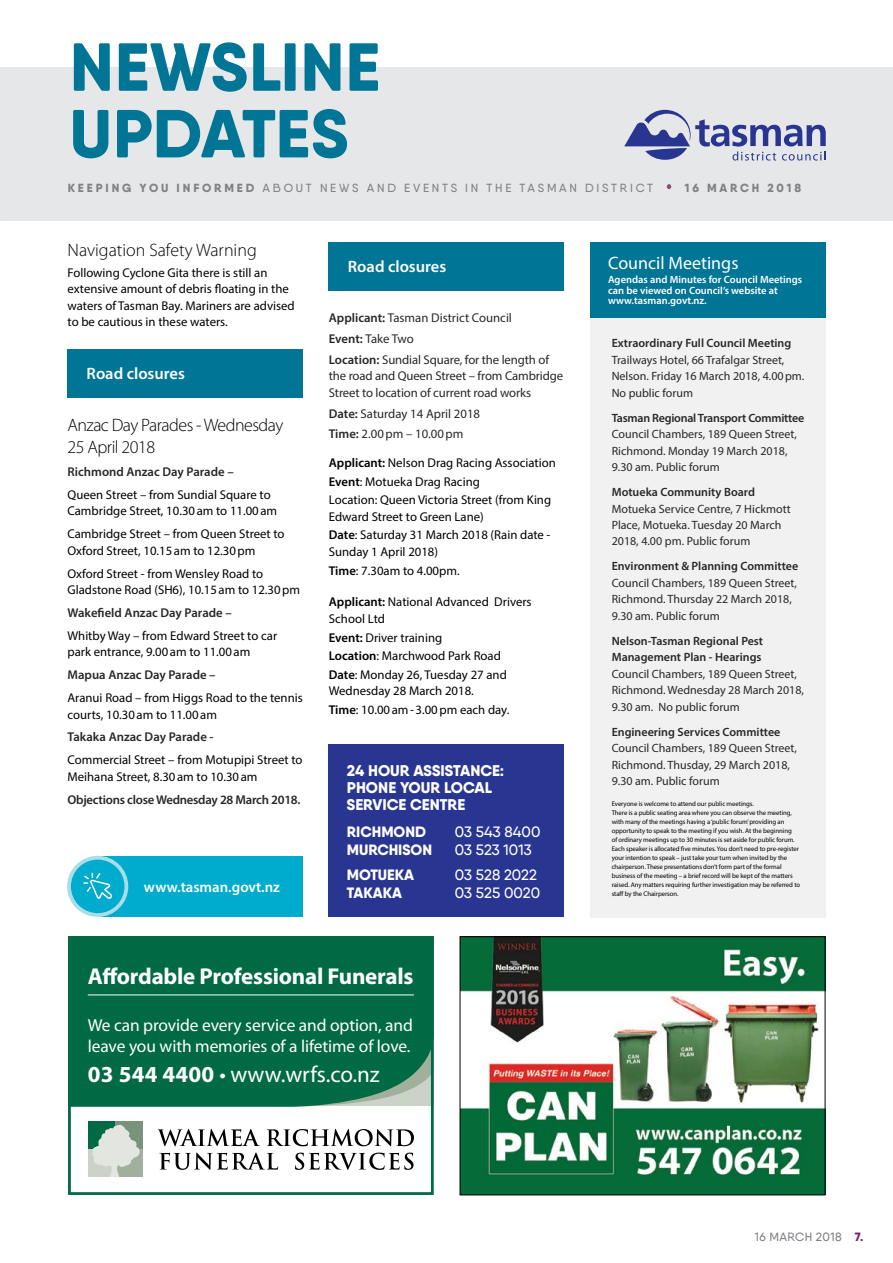
<style>
.page{position:relative;width:893px;height:1263px;background:#fff}
.page>*{position:absolute;margin:0;border:0;box-sizing:border-box;transform-origin:0 0}
.t1{font:700 22.95px "Myriad Pro";letter-spacing:-.01em;color:#fff}
.t2{font:22.95px "Myriad Pro";letter-spacing:-.005em;color:#fff}
.t3{font:300 18px/21.6px "Myriad Pro";letter-spacing:-.03em;color:#000}
.t4{font:300 18px "Myriad Pro";color:#000}
.t5{font:18px "Myriad Pro";color:#fff}
.t6{font:17.4px/20.9px "Myriad Pro";letter-spacing:-.005em;color:#fff}
.t7{font:600 16.5px "Myriad Pro";color:#fff}
.t8{font:800 15.6px/17.1px "Qanelas Soft DEMO";color:#fff}
.t9{font:500 15px "Qanelas Soft DEMO";color:#fff}
.t10{font:800 15px "Qanelas Soft DEMO";color:#fff}
.t11{font:600 14.85px "Myriad Pro";color:#fff}
.t12{font:12.75px/16.5px "Myriad Pro";color:#000}
.t13{font:12.75px/20.7px "Myriad Pro";letter-spacing:-.01em;color:#292829}
.t14{font:600 12.75px "Myriad Pro";letter-spacing:-.005em;color:#292829}
.t15{font:12px/16.5px "Myriad Pro";color:#292829}
.t16{font:600 12px/16.5px "Myriad Pro";color:#292829}
.t17{font:600 12px "Myriad Pro";letter-spacing:-.02em;color:#292829}
.t18{font:500 12px "Qanelas Soft DEMO";letter-spacing:.03em;color:#808285}
.t19{font:500 11.85px "Qanelas Soft DEMO";letter-spacing:.23em;color:#808285}
.t20{font:800 11.85px "Qanelas Soft DEMO";letter-spacing:.235em;color:#808285}
.t21{font:600 10.5px/10.5px "Myriad Pro";color:#fff}
.t22{font:6.75px/9px "Myriad Pro";letter-spacing:-.01em;color:#000}
.s1{font-weight:800}
.s2{font-weight:600}
.s3{font-weight:700}
.s4{font-weight:800;color:#7b2162}
</style>
<div class="page">
<div style="left:1px;top:67px;width:892px;height:154px;background:#e6e7e8"></div>
<svg style="left:73px;top:109px;width:274px;height:49px"></svg>
<svg style="left:74px;top:42px;width:304px;height:50px"></svg>
<svg style="left:624px;top:110px;width:202px;height:51px"></svg>
<div style="left:590px;top:304px;width:235px;height:613px;background:#f1f1f2"></div>
<div style="left:590px;top:242px;width:235px;height:76px;background:#007596"></div>
<div style="left:329px;top:744px;width:235px;height:173px;background:#283691"></div>
<div style="left:72px;top:940px;width:358px;height:167px;background:#006a44"></div>
<div style="left:88px;top:1121px;width:28px;height:28px;background:#006a44"></div>
<div style="left:116px;top:1121px;width:27px;height:28px;background:#77937a"></div>
<div style="left:88px;top:1149px;width:28px;height:28px;background:#cbd2c8"></div>
<div style="left:116px;top:1149px;width:27px;height:28px;background:#a0b09d"></div>
<svg style="left:92px;top:1123px;width:48px;height:54px"></svg>
<svg style="left:158px;top:1129px;width:256px;height:41px"></svg>
<hr style="left:88px;top:994px;width:326px;height:1px;background:#fff">
<div style="left:68px;top:936px;width:366px;height:259px;border:3px solid #006a44"></div>
<img style="left:462px;top:938px;width:361px;height:255px">
<div style="left:460px;top:936px;width:365px;height:259px;border:1px solid #000"></div>
<svg style="left:667px;top:184px;width:4px;height:5px"></svg>
<div style="left:329px;top:242px;width:235px;height:49px;background:#007596"></div>
<div style="left:68px;top:349px;width:235px;height:49px;background:#007596"></div>
<div style="left:101px;top:856px;width:202px;height:61px;background:#00accd"></div>
<div style="left:69px;top:858px;width:57px;height:57px;background:#00accd;border-radius:50%"></div>
<div style="left:67px;top:856px;width:61px;height:61px;border:4px solid #a8dee8;border-radius:50%"></div>
<svg style="left:83px;top:873px;width:29px;height:26px"></svg>
<p class="t19" style="left:68px;top:182px;width:587px"><span class="s1">KEEPING YOU INFORMED</span> ABOUT NEWS AND EVENTS IN THE TASMAN DISTRICT</p>
<p class="t20" style="left:685px;top:182px;width:118px">16 MARCH 2018</p>
<h2 class="t4" style="left:68px;top:239px;width:191px">Navigation Safety Warning</h2>
<p class="t12" style="left:68px;top:264px;width:229px">Following Cyclone Gita there is still an extensive amount of debris floating in the waters of Tasman Bay. Mariners are advised to be cautious in these waters.</p>
<p class="t7" style="left:87px;top:363px;width:100px">Road closures</p>
<h2 class="t3" style="left:68px;top:414px;width:217px">Anzac Day Parades - Wednesday<br>25 April 2018</h2>
<p class="t14" style="left:68px;top:463px;width:168px">Richmond Anzac Day Parade –</p>
<p class="t12" style="left:68px;top:486px;width:211px">Queen Street – from Sundial Square to<br>Cambridge Street, 10.30am to 11.00am</p>
<p class="t12" style="left:68px;top:525px;width:219px">Cambridge Street – from Queen Street to<br>Oxford Street, 10.15am to 12.30pm</p>
<p class="t12" style="left:68px;top:565px;width:234px">Oxford Street - from Wensley Road to<br>Gladstone Road (SH6), 10.15am to 12.30pm</p>
<p class="t14" style="left:68px;top:604px;width:166px">Wakefield Anzac Day Parade –</p>
<p class="t12" style="left:68px;top:627px;width:211px">Whitby Way – from Edward Street to car park entrance, 9.00am to 11.00am</p>
<p class="t14" style="left:68px;top:667px;width:150px">Mapua Anzac Day Parade –</p>
<p class="t12" style="left:68px;top:689px;width:237px">Aranui Road – from Higgs Road to the tennis courts, 10.30am to 11.00am</p>
<p class="t14" style="left:68px;top:729px;width:148px">Takaka Anzac Day Parade -</p>
<p class="t12" style="left:68px;top:751px;width:236px">Commercial Street – from Motupipi Street to<br>Meihana Street, 8.30am to 10.30am</p>
<p class="t14" style="left:68px;top:791px;width:234px">Objections close Wednesday 28 March 2018.</p>
<p class="t11" style="left:144px;top:877px;width:138px">www.tasman.govt.nz</p>
<p class="t7" style="left:348px;top:256px;width:100px">Road closures</p>
<p class="t13" style="left:329px;top:307px;width:222px"><span class="s2">Applicant:</span> Tasman District Council<br><span class="s2">Event:</span> Take Two<br><span class="s2">Location:</span> Sundial Square, for the length of</p>
<p class="t13" style="left:329px;top:367px;width:236px;line-height:16.5px">the road and Queen Street – from Cambridge<br>Street to location of current road works</p>
<p class="t13" style="left:329px;top:403px;width:153px"><span class="s2">Date:</span> Saturday 14 April 2018<br><span class="s2">Time:</span> 2.00pm – 10.00pm</p>
<p class="t12" style="left:329px;top:453px;width:228px;line-height:18.6px"><span class="s2">Applicant:</span> Nelson Drag Racing Association<br><span class="s2">Event</span>: Motueka Drag Racing<br>Location: Queen Victoria Street (from King</p>
<p class="t12" style="left:329px;top:507px;width:223px;line-height:18.6px">Edward Street to Green Lane)<br><span class="s2">Date</span>: Saturday 31 March 2018 (Rain date -</p>
<p class="t12" style="left:329px;top:542px;width:132px;line-height:18.6px">Sunday 1 April 2018)<br><span class="s2">Time</span>: 7.30am to 4.00pm.</p>
<p class="t12" style="left:329px;top:594px;width:204px"><span class="s2">Applicant:</span> National Advanced Drivers<br>School Ltd</p>
<p class="t12" style="left:329px;top:628px;width:180px;line-height:18.6px"><span class="s2">Event:</span> Driver training<br><span class="s2">Location</span>: Marchwood Park Road<br><span class="s2">Date</span>: Monday 26, Tuesday 27 and</p>
<p class="t12" style="left:329px;top:681px;width:182px;line-height:18.6px">Wednesday 28 March 2018.<br><span class="s2">Time</span>: 10.00am-3.00pm each day.</p>
<p class="t8" style="left:347px;top:763px;width:159px">24 HOUR ASSISTANCE:<br>PHONE YOUR LOCAL<br>SERVICE CENTRE</p>
<p class="t10" style="left:347px;top:825px;width:81px">RICHMOND</p>
<p class="t9" style="left:455px;top:825px;width:87px">03 543 8400</p>
<p class="t10" style="left:347px;top:843px;width:87px">MURCHISON</p>
<p class="t9" style="left:455px;top:843px;width:78px">03 523 1013</p>
<p class="t10" style="left:347px;top:868px;width:69px">MOTUEKA</p>
<p class="t9" style="left:455px;top:868px;width:84px">03 528 2022</p>
<p class="t10" style="left:347px;top:886px;width:57px">TAKAKA</p>
<p class="t9" style="left:455px;top:886px;width:87px">03 525 0020</p>
<h1 class="t1" style="left:88px;top:961px;width:327px">Affordable Professional Funerals</h1>
<h3 class="t6" style="left:88px;top:1014px;width:327px">We can provide every service and option, and leave you with memories of a lifetime of love.</h3>
<h1 class="t2" style="left:88px;top:1060px;width:293px"><span class="s3">03 544 4400</span> • www.wrfs.co.nz</h1>
<h2 class="t5" style="left:608px;top:251px;width:132px">Council Meetings</h2>
<p class="t21" style="left:608px;top:274px;width:196px">Agendas and Minutes for Council Meetings can be viewed on Council’s website at www.tasman.govt.nz.</p>
<p class="t16" style="left:612px;top:334px;width:181px">Extraordinary Full Council Meeting</p>
<p class="t15" style="left:612px;top:351px;width:194px">Trailways Hotel, 66 Trafalgar Street,<br>Nelson. Friday 16 March 2018, 4.00pm.<br>No public forum</p>
<p class="t17" style="left:612px;top:410px;width:194px">Tasman Regional Transport Committee</p>
<p class="t15" style="left:612px;top:426px;width:187px">Council Chambers, 189 Queen Street,<br>Richmond. Monday 19 March 2018,<br>9.30 am. Public forum</p>
<p class="t16" style="left:612px;top:483px;width:145px">Motueka Community Board</p>
<p class="t15" style="left:612px;top:500px;width:181px">Motueka Service Centre, 7 Hickmott<br>Place, Motueka. Tuesday 20 March<br>2018, 4.00 pm. Public forum</p>
<p class="t16" style="left:612px;top:558px;width:188px">Environment &amp; Planning Committee</p>
<p class="t15" style="left:612px;top:574px;width:187px">Council Chambers, 189 Queen Street,<br>Richmond. Thursday 22 March 2018,<br>9.30 am. Public forum</p>
<p class="t16" style="left:612px;top:632px;width:153px">Nelson-Tasman Regional Pest<br>Management Plan - Hearings</p>
<p class="t15" style="left:612px;top:665px;width:194px">Council Chambers, 189 Queen Street,<br>Richmond. Wednesday 28 March 2018,<br>9.30 am. No public forum</p>
<p class="t16" style="left:612px;top:723px;width:170px">Engineering Services Committee</p>
<p class="t15" style="left:612px;top:740px;width:187px">Council Chambers, 189 Queen Street,<br>Richmond. Thusday, 29 March 2018,<br>9.30 am. Public forum</p>
<p class="t22" style="left:612px;top:799px;width:190px">Everyone is welcome to attend our public meetings.<br>There is a public seating area where you can observe the meeting, with many of the meetings having a ‘public forum’ providing an opportunity to speak to the meeting if you wish. At the beginning<br>of ordinary meetings up to 30 minutes is set aside for public forum.<br>Each speaker is allocated five minutes. You don’t need to pre-register your intention to speak – just take your turn when invited by the chairperson. These presentations don’t form part of the formal business of the meeting – a brief record will be kept of the matters raised. Any matters requiring further investigation may be referred to staff by the Chairperson.</p>
<p class="t18" style="left:755px;top:1231px;width:110px">16 MARCH 2018 <span class="s4">7.</span></p>
</div>
